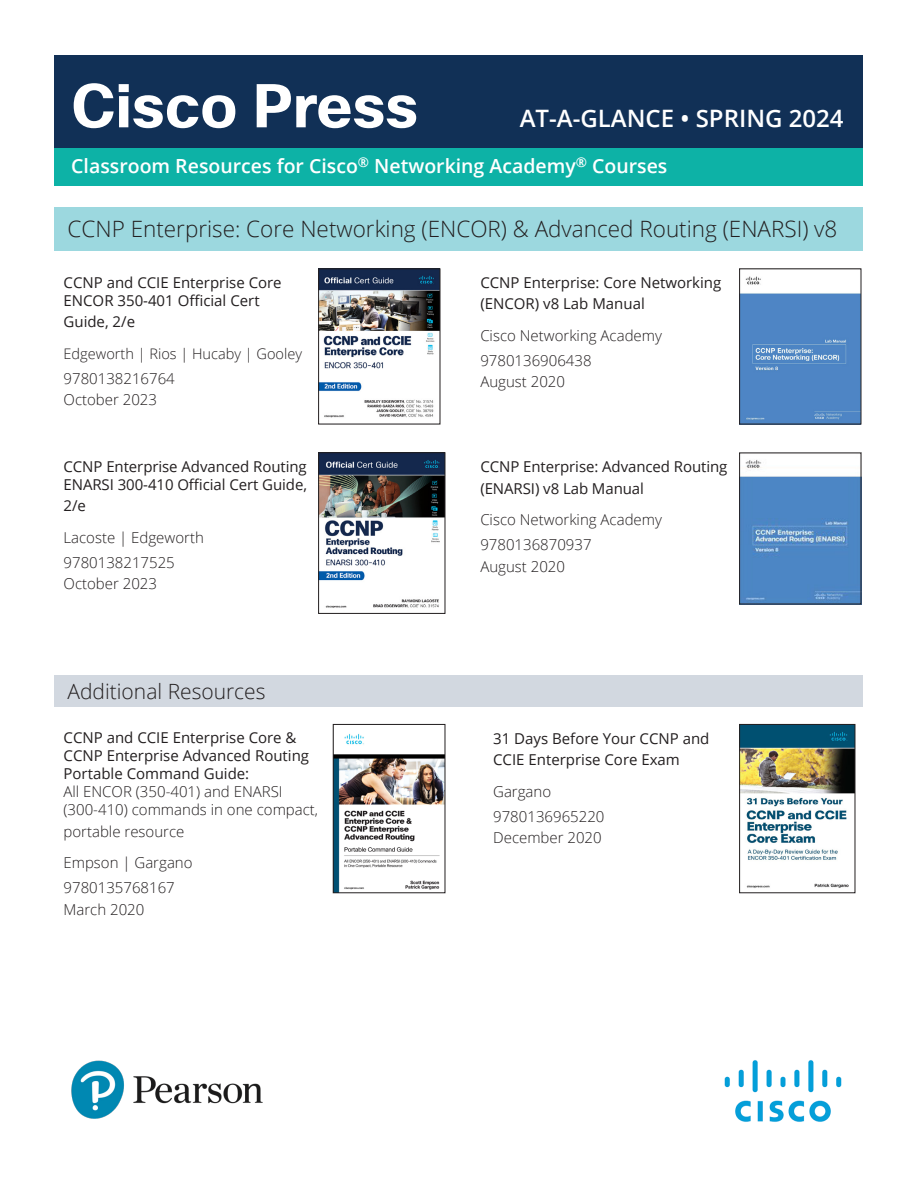
<style>
.page{position:relative;width:918px;height:1188px;background:#fff}
.page>*{position:absolute;margin:0;border:0;box-sizing:border-box;transform-origin:0 0}
.t1{font:700 60px "Cisco Sans TT";color:#fff}
.t2{font:600 24px "Open Sans";color:#fff}
.t3{font:300 22.5px "Open Sans";color:#231f20}
.t4{font:300 21px "Open Sans";color:#231f20}
.t5{font:600 19.5px "Open Sans";color:#fff}
.t6{font:15px/21.6px "Open Sans";color:#231f20}
.t7{font:300 15px/18px "Open Sans";color:#231f20}
.t8{font:300 14.55px "Open Sans";color:#231f20}
</style>
<div class="page">
<div style="left:55px;top:55px;width:808px;height:93px;background:#113056"></div>
<div style="left:55px;top:148px;width:808px;height:38px;background:#0db2a6"></div>
<img style="left:71px;top:1060px;width:192px;height:59px">
<div style="left:55px;top:207px;width:808px;height:44px;background:#9cd8df"></div>
<img style="left:320px;top:270px;width:118px;height:148px">
<div style="left:318px;top:268px;width:122px;height:156px;border:1px solid #231f20"></div>
<img style="left:724px;top:1060px;width:118px;height:62px">
<img style="left:320px;top:454px;width:123px;height:154px">
<div style="left:318px;top:452px;width:127px;height:162px;border:1px solid #231f20"></div>
<img style="left:741px;top:460px;width:118px;height:142px">
<div style="left:55px;top:676px;width:808px;height:31px;background:#d2d8e0"></div>
<img style="left:741px;top:276px;width:118px;height:146px">
<img style="left:335px;top:734px;width:108px;height:157px">
<div style="left:333px;top:724px;width:112px;height:169px;border:1px solid #231f20"></div>
<img style="left:741px;top:726px;width:112px;height:162px">
<div style="left:739px;top:724px;width:116px;height:169px;border:1px solid #231f20"></div>
<p class="t1" style="left:71px;top:66px;width:349px">Cisco Press</p>
<p class="t2" style="left:520px;top:102px;width:325px">AT-A-GLANCE • SPRING 2024</p>
<p class="t5" style="left:71px;top:153px;width:598px">Classroom Resources for Cisco<sup>®</sup> Networking Academy<sup>®</sup> Courses</p>
<p class="t3" style="left:68px;top:213px;width:771px">CCNP Enterprise: Core Networking (ENCOR) &amp; Advanced Routing (ENARSI) v8</p>
<p class="t6" style="left:64px;top:271px;width:220px">CCNP and CCIE Enterprise Core</p>
<p class="t6" style="left:64px;top:289px;width:198px">ENCOR 350-401 Official Cert<br>Guide, 2/e</p>
<p class="t8" style="left:64px;top:344px;width:240px">Edgeworth | Rios | Hucaby | Gooley</p>
<p class="t7" style="left:64px;top:369px;width:113px">9780138216764</p>
<p class="t7" style="left:64px;top:390px;width:95px">October 2023</p>
<p class="t6" style="left:480px;top:271px;width:243px">CCNP Enterprise: Core Networking (ENCOR) v8 Lab Manual</p>
<p class="t7" style="left:480px;top:326px;width:183px">Cisco Networking Academy</p>
<p class="t7" style="left:480px;top:351px;width:113px">9780136906438</p>
<p class="t7" style="left:480px;top:372px;width:86px">August 2020</p>
<p class="t6" style="left:64px;top:457px;width:245px;line-height:18px">CCNP Enterprise Advanced Routing<br>ENARSI 300-410 Official Cert Guide,</p>
<p class="t6" style="left:64px;top:495px;width:24px">2/e</p>
<p class="t7" style="left:64px;top:528px;width:142px">Lacoste | Edgeworth</p>
<p class="t7" style="left:64px;top:553px;width:113px">9780138217525</p>
<p class="t7" style="left:64px;top:574px;width:95px">October 2023</p>
<p class="t4" style="left:68px;top:677px;width:200px">Additional Resources</p>
<p class="t6" style="left:64px;top:727px;width:235px">CCNP and CCIE Enterprise Core &amp;</p>
<p class="t6" style="left:64px;top:746px;width:247px;line-height:18px">CCNP Enterprise Advanced Routing<br>Portable Command Guide:</p>
<p class="t7" style="left:64px;top:782px;width:256px">All ENCOR (350-401) and ENARSI (300-410) commands in one compact,</p>
<p class="t7" style="left:64px;top:822px;width:122px">portable resource</p>
<p class="t7" style="left:64px;top:854px;width:131px">Empson | Gargano</p>
<p class="t7" style="left:64px;top:878px;width:113px">9780135768167</p>
<p class="t7" style="left:64px;top:900px;width:82px">March 2020</p>
<p class="t6" style="left:480px;top:456px;width:249px">CCNP Enterprise: Advanced Routing (ENARSI) v8 Lab Manual</p>
<p class="t7" style="left:480px;top:510px;width:183px">Cisco Networking Academy</p>
<p class="t7" style="left:480px;top:535px;width:113px">9780136870937</p>
<p class="t7" style="left:480px;top:557px;width:86px">August 2020</p>
<p class="t6" style="left:493px;top:727px;width:218px">31 Days Before Your CCNP and<br>CCIE Enterprise Core Exam</p>
<p class="t7" style="left:493px;top:782px;width:60px">Gargano</p>
<p class="t7" style="left:493px;top:807px;width:113px">9780136965220</p>
<p class="t7" style="left:493px;top:828px;width:110px">December 2020</p>
</div>
